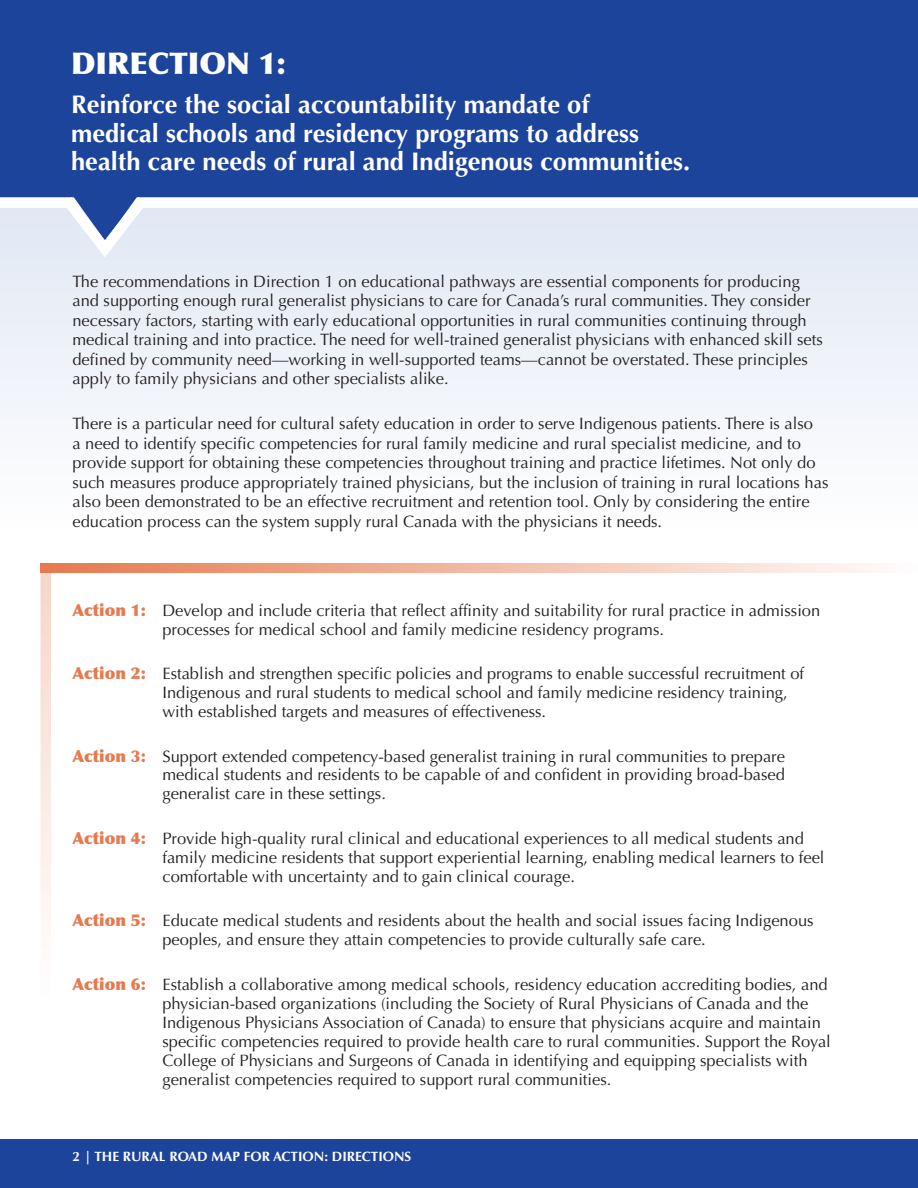
<style>
.page{position:relative;width:918px;height:1188px;background:#fff}
.page>*{position:absolute;margin:0;border:0;box-sizing:border-box;transform-origin:0 0}
.t1{font:900 30px "Optima";color:#fff}
.t2{font:700 25.5px/28.5px "Optima";color:#fff}
.actions{font:16.5px/19px "Optima";color:#231f20}
.body{font:16.5px/19.5px "Optima";color:#231f20}
.t3{font:700 13.5px "Optima";color:#fff}
.s1{font-weight:900;color:#e6794e}
</style>
<div class="page">
<hr style="left:917px;top:202px;width:1px;height:500px;background:#e0e7f4">
<div style="left:0;top:196px;width:918px;height:331px;background:linear-gradient(to bottom,#e0e7f3,#fefefe)"></div>
<div style="left:0;top:0;width:918px;height:197px;background:#1d449b"></div>
<div style="left:0;top:197px;width:918px;height:11px;background:#fff"></div>
<svg style="left:53px;top:197px;width:104px;height:69px"></svg>
<div style="left:0;top:1140px;width:918px;height:48px;background:#1d449b"></div>
<svg style="left:51px;top:563px;width:867px;height:10px;background:#f2bba6"></svg>
<svg style="left:40px;top:563px;width:11px;height:358px"></svg>
<p class="t1" style="left:71px;top:45px;width:217px">DIRECTION 1:</p>
<p class="t2" style="left:71px;top:91px;width:621px">Reinforce the social accountability mandate of<br>medical schools and residency programs to address health care needs of rural and Indigenous communities.</p>
<p class="body" style="left:72px;top:272px;width:752px">The recommendations in Direction 1 on educational pathways are essential components for producing and supporting enough rural generalist physicians to care for Canada’s rural communities. They consider necessary factors, starting with early educational opportunities in rural communities continuing through medical training and into practice. The need for well-trained generalist physicians with enhanced skill sets defined by community need—working in well-supported teams—cannot be overstated. These principles apply to family physicians and other specialists alike.</p>
<p class="body" style="left:72px;top:414px;width:757px">There is a particular need for cultural safety education in order to serve Indigenous patients. There is also<br>a need to identify specific competencies for rural family medicine and rural specialist medicine, and to provide support for obtaining these competencies throughout training and practice lifetimes. Not only do such measures produce appropriately trained physicians, but the inclusion of training in rural locations has also been demonstrated to be an effective recruitment and retention tool. Only by considering the entire education process can the system supply rural Canada with the physicians it needs.</p>
<p class="actions" style="left:162px;top:601px;width:659px;text-indent:-90px"><span class="s1">Action 1:</span> Develop and include criteria that reflect affinity and suitability for rural practice in admission processes for medical school and family medicine residency programs.</p>
<p class="actions" style="left:162px;top:664px;width:643px;text-indent:-90px"><span class="s1">Action 2:</span> Establish and strengthen specific policies and programs to enable successful recruitment of<br>Indigenous and rural students to medical school and family medicine residency training, with established targets and measures of effectiveness.</p>
<p class="actions" style="left:162px;top:747px;width:624px;text-align:justify;text-indent:-90px"><span class="s1">Action 3:</span> Support extended competency-based generalist training in rural communities to prepare medical students and residents to be capable of and confident in providing broad-based generalist care in these settings.</p>
<p class="actions" style="left:162px;top:829px;width:664px;text-indent:-90px"><span class="s1">Action 4:</span> Provide high-quality rural clinical and educational experiences to all medical students and family medicine residents that support experiential learning, enabling medical learners to feel comfortable with uncertainty and to gain clinical courage.</p>
<p class="actions" style="left:162px;top:912px;width:653px;text-indent:-90px"><span class="s1">Action 5:</span> Educate medical students and residents about the health and social issues facing Indigenous peoples, and ensure they attain competencies to provide culturally safe care.</p>
<p class="actions" style="left:162px;top:975px;width:670px;text-indent:-90px"><span class="s1">Action 6:</span> Establish a collaborative among medical schools, residency education accrediting bodies, and physician-based organizations (including the Society of Rural Physicians of Canada and the Indigenous Physicians Association of Canada) to ensure that physicians acquire and maintain specific competencies required to provide health care to rural communities. Support the Royal College of Physicians and Surgeons of Canada in identifying and equipping specialists with generalist competencies required to support rural communities.</p>
<p class="t3" style="left:72px;top:1149px;width:340px">2 | THE RURAL ROAD MAP FOR ACTION: DIRECTIONS</p>
</div>
